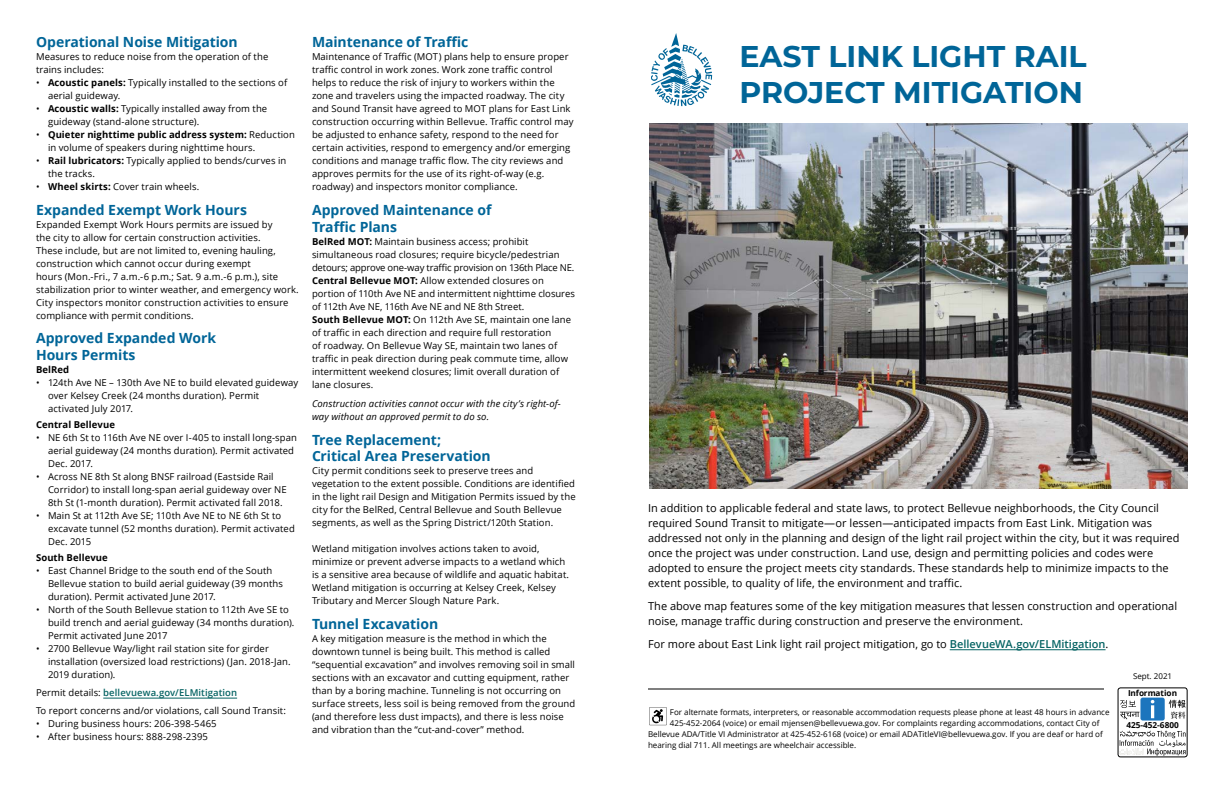
<style>
.page{position:relative;width:1224px;height:792px;background:#fff}
.page>*{position:absolute;margin:0;border:0;box-sizing:border-box;transform-origin:0 0}
.t1{font:700 30px/36px "Montserrat";color:#006598}
.Title_01{font:700 14px/16.8px "Open Sans";letter-spacing:-.005em;color:#006598}
.Para_text{font:11px/15px "Open Sans";color:#000}
.Para_text-2{font:9.5px/13px "Open Sans";letter-spacing:.01em;color:#000}
.Table_info{font:9.5px/13px "Open Sans";letter-spacing:.005em;color:#000}
.Para_text-3{font:italic 9.5px/13px "Open Sans";letter-spacing:.01em;color:#000}
.Para_text-4{font:600 9.5px "Open Sans";letter-spacing:.01em;color:#056363}
.Para_text-5{font:700 9.5px "Open Sans";letter-spacing:.01em;color:#000}
.t2{font:700 8.2px "Open Sans";color:#000}
.text{font:8px "Open Sans";color:#000}
.s1{font-weight:700}
.s2{font-weight:400;color:#000}
.s3{font-weight:600;color:#056363}
</style>
<div class="page">
<img style="left:649px;top:123px;width:539px;height:365px">
<hr style="left:103px;top:698px;width:134px;height:1px;background:#056363">
<hr style="left:950px;top:649px;width:156px;height:1px;background:#056363">
<svg style="left:649px;top:707px;width:18px;height:18px"></svg>
<svg style="left:1120px;top:700px;width:20px;height:19px"></svg>
<svg style="left:1169px;top:700px;width:16px;height:19px"></svg>
<svg style="left:1120px;top:731px;width:65px;height:24px"></svg>
<div style="left:1140px;top:698px;width:25px;height:23px;background:#1c75bd;border-radius:2px"></div>
<svg style="left:1151px;top:700px;width:3px;height:18px"></svg>
<div style="left:1118px;top:688px;width:69px;height:69px;border:1px solid #000;border-radius:3px"></div>
<hr style="left:648px;top:689px;width:456px;height:1px;background:#000">
<svg style="left:651px;top:33px;width:61px;height:73px"></svg>
<p class="Title_01" style="left:36px;top:33px;width:203px">Operational Noise Mitigation</p>
<p class="Para_text-2" style="left:36px;top:50px;width:234px">Measures to reduce noise from the operation of the trains includes:</p>
<p class="Para_text-2" style="left:48px;top:76px;width:241px;text-indent:-12px">• <span class="s1">Acoustic panels:</span> Typically installed to the sections of aerial guideway.</p>
<p class="Para_text-2" style="left:48px;top:102px;width:221px;text-indent:-12px">• <span class="s1">Acoustic walls:</span> Typically installed away from the guideway (stand-alone structure).</p>
<p class="Para_text-2" style="left:48px;top:128px;width:248px;text-indent:-12px">• <span class="s1">Quieter nighttime public address system:</span> Reduction in volume of speakers during nighttime hours.</p>
<p class="Para_text-2" style="left:48px;top:154px;width:240px;text-indent:-12px">• <span class="s1">Rail lubricators:</span> Typically applied to bends/curves in the tracks.</p>
<p class="Para_text-2" style="left:36px;top:180px;width:165px">• <span class="s1">Wheel skirts:</span> Cover train wheels.</p>
<p class="Title_01" style="left:36px;top:201px;width:213px">Expanded Exempt Work Hours</p>
<p class="Para_text-2" style="left:36px;top:217px;width:264px">Expanded Exempt Work Hours permits are issued by<br>the city to allow for certain construction activities.<br>These include, but are not limited to, evening hauling, construction which cannot occur during exempt<br>hours (Mon.-Fri., 7 a.m.-6 p.m.; Sat. 9 a.m.-6 p.m.), site stabilization prior to winter weather, and emergency work.<br>City inspectors monitor construction activities to ensure compliance with permit conditions.</p>
<p class="Title_01" style="left:36px;top:329px;width:182px">Approved Expanded Work<br>Hours Permits</p>
<p class="Para_text-5" style="left:36px;top:363px;width:35px">BelRed</p>
<p class="Para_text-2" style="left:48px;top:376px;width:252px;text-indent:-12px">• 124th Ave NE – 130th Ave NE to build elevated guideway over Kelsey Creek (24 months duration). Permit activated July 2017.</p>
<p class="Para_text-5" style="left:36px;top:418px;width:81px">Central Bellevue</p>
<p class="Para_text-2" style="left:48px;top:431px;width:250px;text-indent:-12px">• NE 6th St to 116th Ave NE over I-405 to install long-span aerial guideway (24 months duration). Permit activated<br>Dec. 2017.</p>
<p class="Para_text-2" style="left:48px;top:470px;width:240px;text-indent:-12px">• Across NE 8th St along BNSF railroad (Eastside Rail<br>Corridor) to install long-span aerial guideway over NE<br>8th St (1-month duration). Permit activated fall 2018.</p>
<p class="Para_text-2" style="left:48px;top:509px;width:248px;text-indent:-12px">• Main St at 112th Ave SE; 110th Ave NE to NE 6th St to excavate tunnel (52 months duration). Permit activated<br>Dec. 2015</p>
<p class="Para_text-5" style="left:36px;top:551px;width:73px">South Bellevue</p>
<p class="Para_text-2" style="left:48px;top:564px;width:236px;text-indent:-12px">• East Channel Bridge to the south end of the South<br>Bellevue station to build aerial guideway (39 months duration). Permit activated June 2017.</p>
<p class="Para_text-2" style="left:48px;top:603px;width:248px;text-indent:-12px">• North of the South Bellevue station to 112th Ave SE to build trench and aerial guideway (34 months duration).<br>Permit activated June 2017</p>
<p class="Para_text-2" style="left:48px;top:642px;width:244px;text-indent:-12px">• 2700 Bellevue Way/light rail station site for girder installation (oversized load restrictions) (Jan. 2018-Jan.<br>2019 duration).</p>
<p class="Para_text-4" style="left:36px;top:686px;width:203px"><span class="s2">Permit details:</span> bellevuewa.gov/ELMitigation</p>
<p class="Para_text-2" style="left:36px;top:704px;width:252px">To report concerns and/or violations, call Sound Transit:</p>
<p class="Para_text-2" style="left:36px;top:717px;width:182px">• During business hours: 206-398-5465</p>
<p class="Para_text-2" style="left:36px;top:730px;width:174px">• After business hours: 888-298-2395</p>
<p class="Title_01" style="left:312px;top:33px;width:158px">Maintenance of Traffic</p>
<p class="Para_text-2" style="left:312px;top:50px;width:263px">Maintenance of Traffic (MOT) plans help to ensure proper traffic control in work zones. Work zone traffic control helps to reduce the risk of injury to workers within the zone and travelers using the impacted roadway. The city and Sound Transit have agreed to MOT plans for East Link construction occurring within Bellevue. Traffic control may be adjusted to enhance safety, respond to the need for certain activities, respond to emergency and/or emerging conditions and manage traffic flow. The city reviews and approves permits for the use of its right-of-way (e.g. roadway) and inspectors monitor compliance.</p>
<p class="Title_01" style="left:312px;top:201px;width:181px">Approved Maintenance of<br>Traffic Plans</p>
<p class="Table_info" style="left:312px;top:235px;width:264px"><span class="s1">BelRed MOT:</span> Maintain business access; prohibit simultaneous road closures; require bicycle/pedestrian detours; approve one-way traffic provision on 136th Place NE.</p>
<p class="Table_info" style="left:312px;top:274px;width:265px"><span class="s1">Central Bellevue MOT:</span> Allow extended closures on portion of 110th Ave NE and intermittent nighttime closures of 112th Ave NE, 116th Ave NE and NE 8th Street.</p>
<p class="Table_info" style="left:312px;top:313px;width:261px"><span class="s1">South Bellevue MOT:</span> On 112th Ave SE, maintain one lane of traffic in each direction and require full restoration<br>of roadway. On Bellevue Way SE, maintain two lanes of traffic in peak direction during peak commute time, allow intermittent weekend closures; limit overall duration of lane closures.</p>
<p class="Para_text-3" style="left:312px;top:397px;width:250px">Construction activities cannot occur with the city’s right-of&shy;way without an approved permit to do so.</p>
<p class="Title_01" style="left:312px;top:431px;width:180px">Tree Replacement;<br>Critical Area Preservation</p>
<p class="Para_text-2" style="left:312px;top:464px;width:265px">City permit conditions seek to preserve trees and vegetation to the extent possible. Conditions are identified in the light rail Design and Mitigation Permits issued by the city for the BelRed, Central Bellevue and South Bellevue segments, as well as the Spring District/120th Station.</p>
<p class="Para_text-2" style="left:312px;top:542px;width:259px">Wetland mitigation involves actions taken to avoid, minimize or prevent adverse impacts to a wetland which is a sensitive area because of wildlife and aquatic habitat.<br>Wetland mitigation is occurring at Kelsey Creek, Kelsey Tributary and Mercer Slough Nature Park.</p>
<p class="Title_01" style="left:312px;top:615px;width:128px">Tunnel Excavation</p>
<p class="Para_text-2" style="left:312px;top:632px;width:265px">A key mitigation measure is the method in which the downtown tunnel is being built. This method is called “sequential excavation” and involves removing soil in small sections with an excavator and cutting equipment, rather than by a boring machine. Tunneling is not occurring on surface streets, less soil is being removed from the ground (and therefore less dust impacts), and there is less noise and vibration than the “cut-and-cover” method.</p>
<p class="t1" style="left:740px;top:37px;width:349px">EAST LINK LIGHT RAIL<br>PROJECT MITIGATION</p>
<p class="Para_text" style="left:648px;top:500px;width:533px">In addition to applicable federal and state laws, to protect Bellevue neighborhoods, the City Council required Sound Transit to mitigate—or lessen—anticipated impacts from East Link. Mitigation was addressed not only in the planning and design of the light rail project within the city, but it was required once the project was under construction. Land use, design and permitting policies and codes were adopted to ensure the project meets city standards. These standards help to minimize impacts to the extent possible, to quality of life, the environment and traffic.</p>
<p class="Para_text" style="left:648px;top:598px;width:531px">The above map features some of the key mitigation measures that lessen construction and operational noise, manage traffic during construction and preserve the environment.</p>
<p class="Para_text" style="left:648px;top:636px;width:462px">For more about East Link light rail project mitigation, go to <span class="s3">BellevueWA.gov/ELMitigation</span>.</p>
<p class="text" style="left:670px;top:707px;width:441px">For alternate formats, interpreters, or reasonable accommodation requests please phone at least 48 hours in advance</p>
<p class="text" style="left:670px;top:718px;width:431px">425-452-2064 (voice) or email mjensen@bellevuewa.gov. For complaints regarding accommodations, contact City of</p>
<p class="text" style="left:648px;top:729px;width:456px">Bellevue ADA/Title VI Administrator at 425-452-6168 (voice) or email ADATitleVI@bellevuewa.gov. If you are deaf or hard of</p>
<p class="text" style="left:648px;top:740px;width:210px">hearing dial 711. All meetings are wheelchair accessible.</p>
<p class="text" style="left:1133px;top:671px;width:41px">Sept. 2021</p>
<p class="t2" style="left:1128px;top:687px;width:50px">Information</p>
<p class="t2" style="left:1126px;top:719px;width:54px">425-452-6800</p>
</div>
